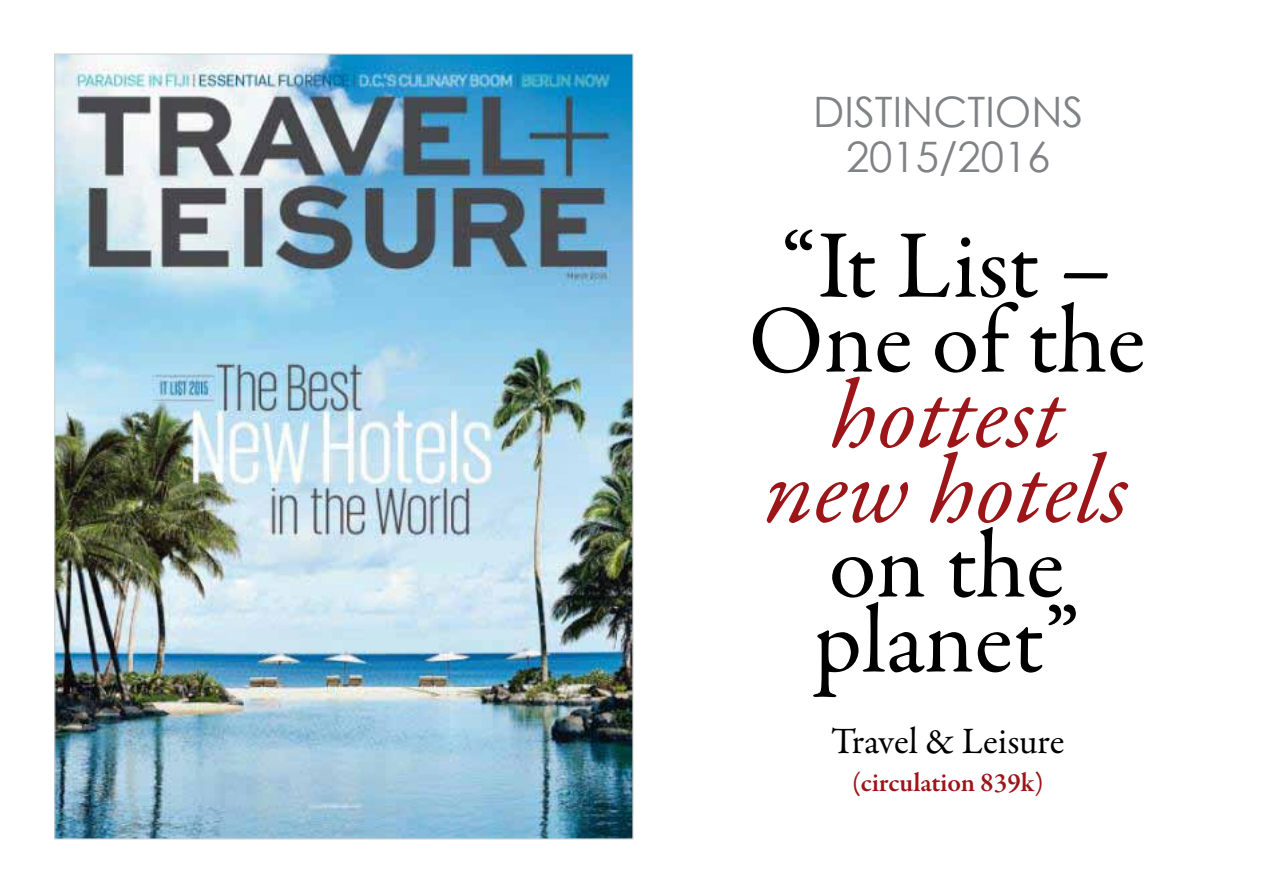
<style>
.page{position:relative;width:1263px;height:893px;background:#fff}
.page>*{position:absolute;margin:0;border:0;box-sizing:border-box;transform-origin:0 0}
.t1{font:97.5px/75px "Garamond Premr Pro";color:#000;text-align:center}
.t2{font:italic 97.5px/75px "Garamond Premr Pro";letter-spacing:-.005em;color:#9c1519;text-align:center}
.t3{font:42px/45px "Century Gothic";color:#808285;text-align:center}
.t4{font:37.5px "Garamond Premr Pro";letter-spacing:-.005em;color:#000}
.t5{font:600 27px "Garamond Premr Pro";color:#9c1519}
</style>
<div class="page">
<img style="left:56px;top:55px;width:575px;height:782px">
<p class="t3" style="left:813px;top:89px;width:268px">DISTINCTIONS<br>2015/2016</p>
<p class="t1" style="left:748px;top:231px;width:399px">“It List –<br>One of the</p>
<p class="t2" style="left:765px;top:384px;width:365px">hottest new hotels</p>
<p class="t1" style="left:813px;top:530px;width:268px;text-align:left">on the planet”</p>
<p class="t4" style="left:831px;top:719px;width:235px">Travel &amp; Leisure</p>
<p class="t5" style="left:852px;top:766px;width:193px">(circulation 839k)</p>
</div>
